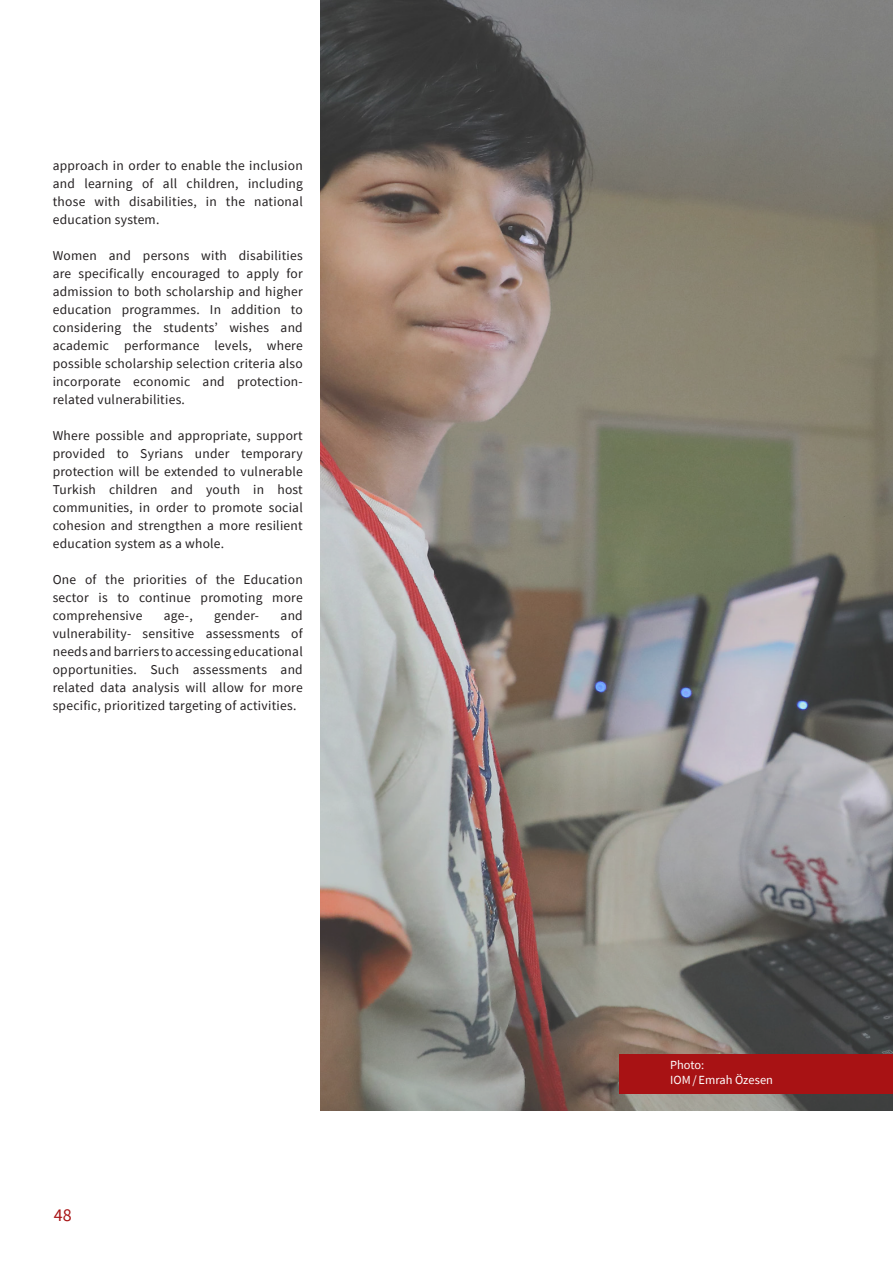
<style>
.page{position:relative;width:893px;height:1263px;background:#fff}
.page>*{position:absolute;margin:0;border:0;box-sizing:border-box;transform-origin:0 0}
.t1{font:18px "Source Sans Pro";color:#a81214}
.Paragrpah{font:13.5px/18px "Source Sans Pro";letter-spacing:.02em;color:#231f20;text-align:justify}
.subheads{font:12.45px "Source Sans Pro";letter-spacing:.005em;color:#fff}
</style>
<div class="page">
<img style="left:321px;top:0;width:572px;height:1111px">
<div style="left:620px;top:1054px;width:273px;height:40px;background:#a81214"></div>
<p class="Paragrpah" style="left:53px;top:156px;width:252px">approach in order to enable the inclusion and learning of all children, including those with disabilities, in the national education system.</p>
<p class="Paragrpah" style="left:53px;top:246px;width:252px">Women and persons with disabilities are specifically encouraged to apply for admission to both scholarship and higher education programmes. In addition to considering the students’ wishes and academic performance levels, where possible scholarship selection criteria also incorporate economic and protection&shy;related vulnerabilities.</p>
<p class="Paragrpah" style="left:53px;top:426px;width:252px">Where possible and appropriate, support provided to Syrians under temporary protection will be extended to vulnerable Turkish children and youth in host communities, in order to promote social cohesion and strengthen a more resilient education system as a whole.</p>
<p class="Paragrpah" style="left:53px;top:570px;width:252px">One of the priorities of the Education sector is to continue promoting more comprehensive</p>
<p class="Paragrpah" style="left:53px;top:606px;width:252px;text-indent:228px">and vulnerability- sensitive assessments of needs and barriers to accessing educational opportunities. Such assessments and related data analysis will allow for more specific, prioritized targeting of activities.</p>
<p class="Paragrpah" style="left:164px;top:606px;width:30px">age-,</p>
<p class="Paragrpah" style="left:214px;top:606px;width:47px">gender-</p>
<h1 class="t1" style="left:54px;top:1203px;width:19px">48</h1>
<p class="subheads" style="left:670px;top:1057px;width:36px">Photo:</p>
<p class="subheads" style="left:670px;top:1072px;width:104px">IOM / Emrah Özesen</p>
</div>
